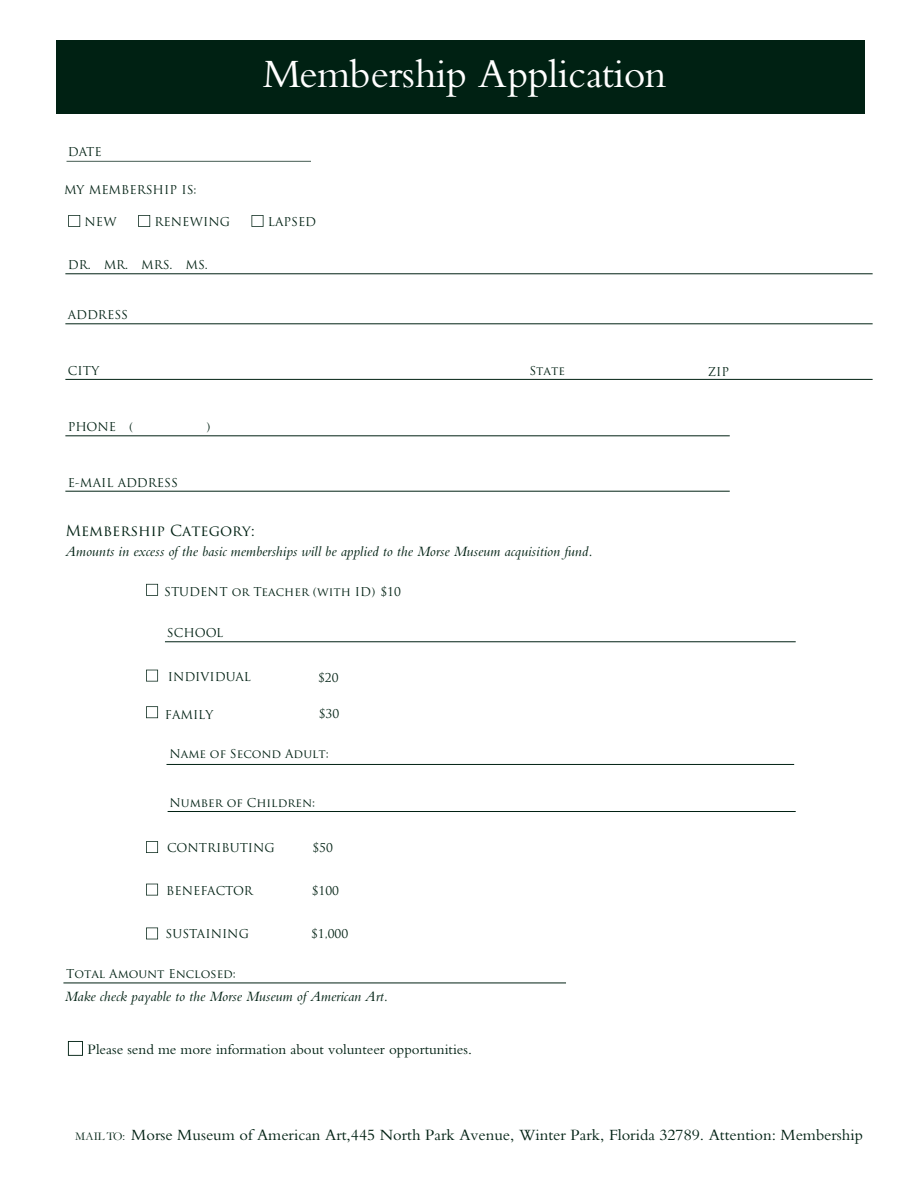
<style>
.page{position:relative;width:918px;height:1188px;background:#fff}
.page>*{position:absolute;margin:0;border:0;box-sizing:border-box;transform-origin:0 0}
.t1{font:42px "Bembo";letter-spacing:-.015em;color:#fff}
.t2{font:16.35px "Bembo";color:#002113}
.t3{font:italic 14.85px "Bembo";color:#002113}
.t4{font:14.85px "Bembo";color:#002113}
.t5{font:14.85px "Trajan Pro 3";color:#002113}
.t6{font:11.85px "Trajan Pro";color:#002113}
.s1{font-family:"Garamond";font-size:11.85px}
</style>
<div class="page">
<div style="left:57px;top:40px;width:808px;height:73px;background:#002113"></div>
<svg style="left:68px;top:1041px;width:15px;height:15px"></svg>
<hr style="left:67px;top:161px;width:244px;height:1px;background:#002113">
<svg style="left:68px;top:215px;width:12px;height:12px"></svg>
<svg style="left:138px;top:215px;width:12px;height:12px"></svg>
<svg style="left:252px;top:215px;width:12px;height:12px"></svg>
<hr style="left:65px;top:273px;width:808px;height:1px;background:#002113">
<hr style="left:65px;top:323px;width:808px;height:1px;background:#002113">
<hr style="left:65px;top:379px;width:808px;height:1px;background:#002113">
<hr style="left:65px;top:435px;width:665px;height:1px;background:#002113">
<hr style="left:65px;top:491px;width:665px;height:1px;background:#002113">
<svg style="left:146px;top:584px;width:12px;height:12px"></svg>
<svg style="left:146px;top:841px;width:12px;height:12px"></svg>
<svg style="left:146px;top:884px;width:12px;height:12px"></svg>
<svg style="left:146px;top:928px;width:12px;height:11px"></svg>
<hr style="left:165px;top:641px;width:631px;height:1px;background:#002113">
<svg style="left:146px;top:670px;width:12px;height:12px"></svg>
<svg style="left:146px;top:706px;width:12px;height:12px"></svg>
<hr style="left:167px;top:764px;width:627px;height:1px;background:#002113">
<hr style="left:168px;top:811px;width:628px;height:1px;background:#002113">
<hr style="left:63px;top:983px;width:503px;height:1px;background:#002113">
<p class="t6" style="left:68px;top:144px;width:36px">DATE</p>
<p class="t6" style="left:64px;top:182px;width:134px">MY MEMBERSHIP IS:</p>
<h1 class="t1" style="left:263px;top:49px;width:405px">Membership Application</h1>
<p class="t6" style="left:85px;top:214px;width:34px">NEW</p>
<p class="t6" style="left:154px;top:214px;width:77px">RENEWING</p>
<p class="t6" style="left:268px;top:214px;width:50px">LAPSED</p>
<p class="t6" style="left:68px;top:257px;width:141px">DR. MR. MRS. MS.</p>
<p class="t6" style="left:68px;top:307px;width:62px">ADDRESS</p>
<p class="t6" style="left:68px;top:363px;width:33px">C TI Y</p>
<p class="t6" style="left:68px;top:419px;width:67px">PHONE (</p>
<p class="t6" style="left:206px;top:419px;width:6px">)</p>
<p class="t6" style="left:529px;top:363px;width:37px">State</p>
<p class="t6" style="left:708px;top:364px;width:23px">ZIP</p>
<p class="t6" style="left:68px;top:475px;width:112px">E-MAIL ADDRESS</p>
<p class="t5" style="left:65px;top:521px;width:191px">Membership Category:</p>
<p class="t3" style="left:65px;top:543px;width:529px">Amounts in excess of the basic memberships will be applied to the Morse Museum acquisition fund.</p>
<p class="t6" style="left:164px;top:584px;width:238px">TS UDENT or Teacher (with ID) $10</p>
<p class="t6" style="left:167px;top:625px;width:58px">SCHOOL</p>
<p class="t6" style="left:168px;top:669px;width:85px">INDIVIDUAL</p>
<p class="t6" style="left:318px;top:670px;width:22px">$20</p>
<p class="t6" style="left:319px;top:706px;width:22px">$30</p>
<p class="t6" style="left:170px;top:747px;width:161px">Name of Second Adult:</p>
<p class="t6" style="left:170px;top:795px;width:147px">Number of Children:</p>
<p class="t6" style="left:165px;top:707px;width:50px">FAMILY</p>
<p class="t6" style="left:167px;top:840px;width:109px">CONTRIBUTING</p>
<p class="t6" style="left:312px;top:840px;width:22px">$50</p>
<p class="t6" style="left:166px;top:883px;width:88px">BENEFACTOR</p>
<p class="t6" style="left:312px;top:883px;width:29px">$100</p>
<p class="t6" style="left:166px;top:926px;width:85px">SUSTAINING</p>
<p class="t6" style="left:311px;top:926px;width:39px">$1,000</p>
<p class="t6" style="left:66px;top:966px;width:171px">Total Amount Enclosed:</p>
<p class="t3" style="left:65px;top:988px;width:325px">Make check payable to the Morse Museum of American Art.</p>
<p class="t4" style="left:88px;top:1041px;width:386px">Please send me more information about volunteer opportunities.</p>
<h2 class="t2" style="left:75px;top:1125px;width:789px"><span class="s1">MAIL TO:</span> Morse Museum of American Art,445 North Park Avenue, Winter Park, Florida 32789. Attention: Membership</h2>
</div>
